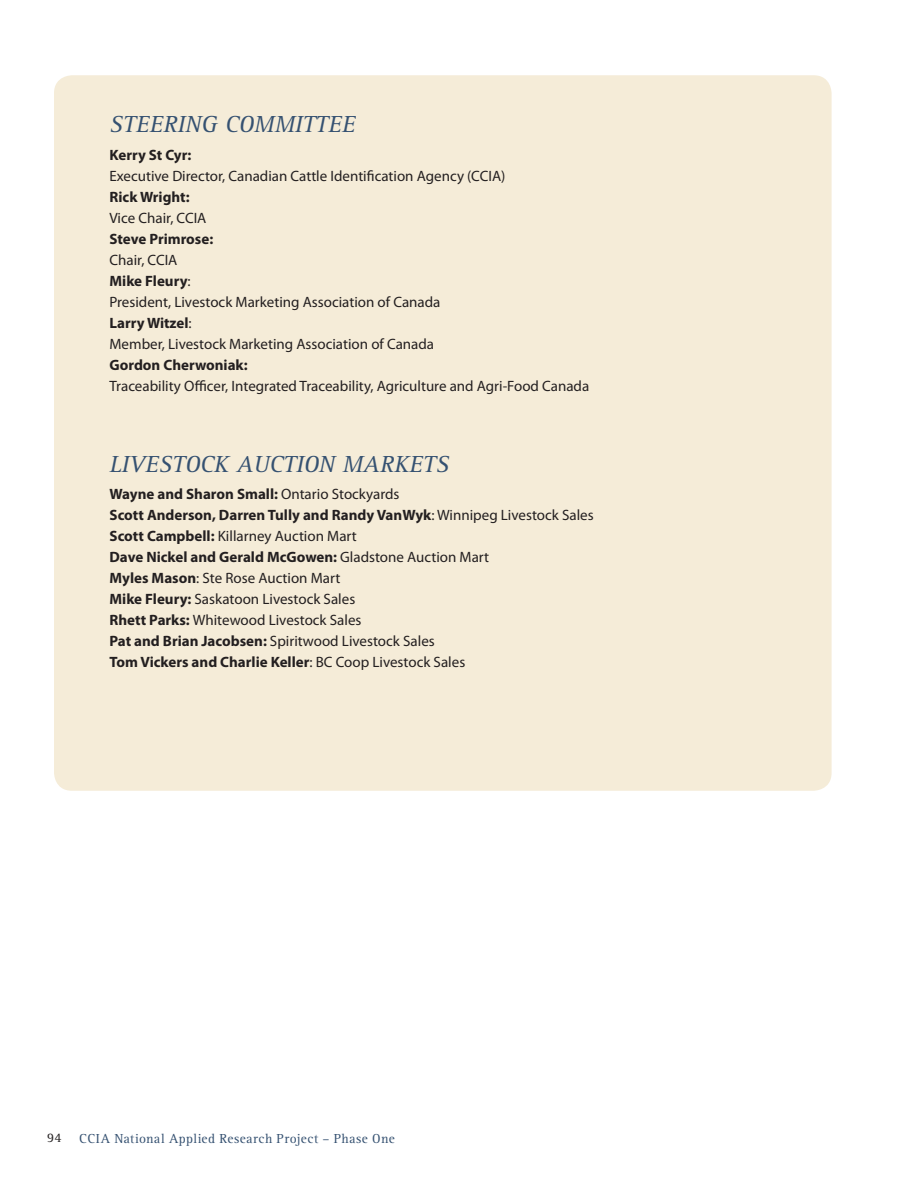
<style>
.page{position:relative;width:918px;height:1188px;background:#fff}
.page>*{position:absolute;margin:0;border:0;box-sizing:border-box;transform-origin:0 0}
.t1{font:italic 24px "Rotis Serif";color:#355171}
.t2{font:15px/21px "Myriad Pro";color:#231f20}
.t3{font:700 15px "Myriad Pro";color:#231f20}
.t4{font:13.5px "Rotis Serif";letter-spacing:.03em;color:#355171}
.t5{font:13.5px "Rotis Serif";color:#231f20}
.s1{font-weight:700}
</style>
<div class="page">
<div style="left:54px;top:75px;width:778px;height:716px;background:#f5ecd8;border-radius:18px"></div>
<h1 class="t1" style="left:110px;top:111px;width:248px">STEERING COMMITTEE</h1>
<p class="t3" style="left:110px;top:145px;width:83px">Kerry St Cyr:</p>
<p class="t2" style="left:110px;top:165px;width:397px">Executive Director, Canadian Cattle Identification Agency (CCIA)</p>
<p class="t3" style="left:110px;top:187px;width:82px">Rick Wright:</p>
<p class="t2" style="left:110px;top:207px;width:98px">Vice Chair, CCIA</p>
<p class="t3" style="left:110px;top:229px;width:105px">Steve Primrose:</p>
<p class="t2" style="left:110px;top:249px;width:333px">Chair, CCIA<br><span class="s1">Mike Fleury</span>:<br>President, Livestock Marketing Association of Canada<br><span class="s1">Larry Witzel</span>:<br>Member, Livestock Marketing Association of Canada</p>
<p class="t3" style="left:110px;top:355px;width:140px">Gordon Cherwoniak:</p>
<p class="t2" style="left:110px;top:375px;width:481px">Traceability Officer, Integrated Traceability, Agriculture and Agri-Food Canada</p>
<h1 class="t1" style="left:110px;top:450px;width:341px">LIVESTOCK AUCTION MARKETS</h1>
<p class="t2" style="left:110px;top:484px;width:486px"><span class="s1">Wayne and Sharon Small:</span> Ontario Stockyards<br><span class="s1">Scott Anderson, Darren Tully and Randy VanWyk</span>: Winnipeg Livestock Sales <span class="s1">Scott Campbell:</span> Killarney Auction Mart<br><span class="s1">Dave Nickel and Gerald McGowen:</span> Gladstone Auction Mart<br><span class="s1">Myles Mason</span>: Ste Rose Auction Mart<br><span class="s1">Mike Fleury:</span> Saskatoon Livestock Sales<br><span class="s1">Rhett Parks:</span> Whitewood Livestock Sales<br><span class="s1">Pat and Brian Jacobsen:</span> Spiritwood Livestock Sales<br><span class="s1">Tom Vickers and Charlie Keller</span>: BC Coop Livestock Sales</p>
<p class="t5" style="left:47px;top:1130px;width:16px">94</p>
<p class="t4" style="left:79px;top:1131px;width:317px">CCIA National Applied Research Project – Phase One</p>
</div>
